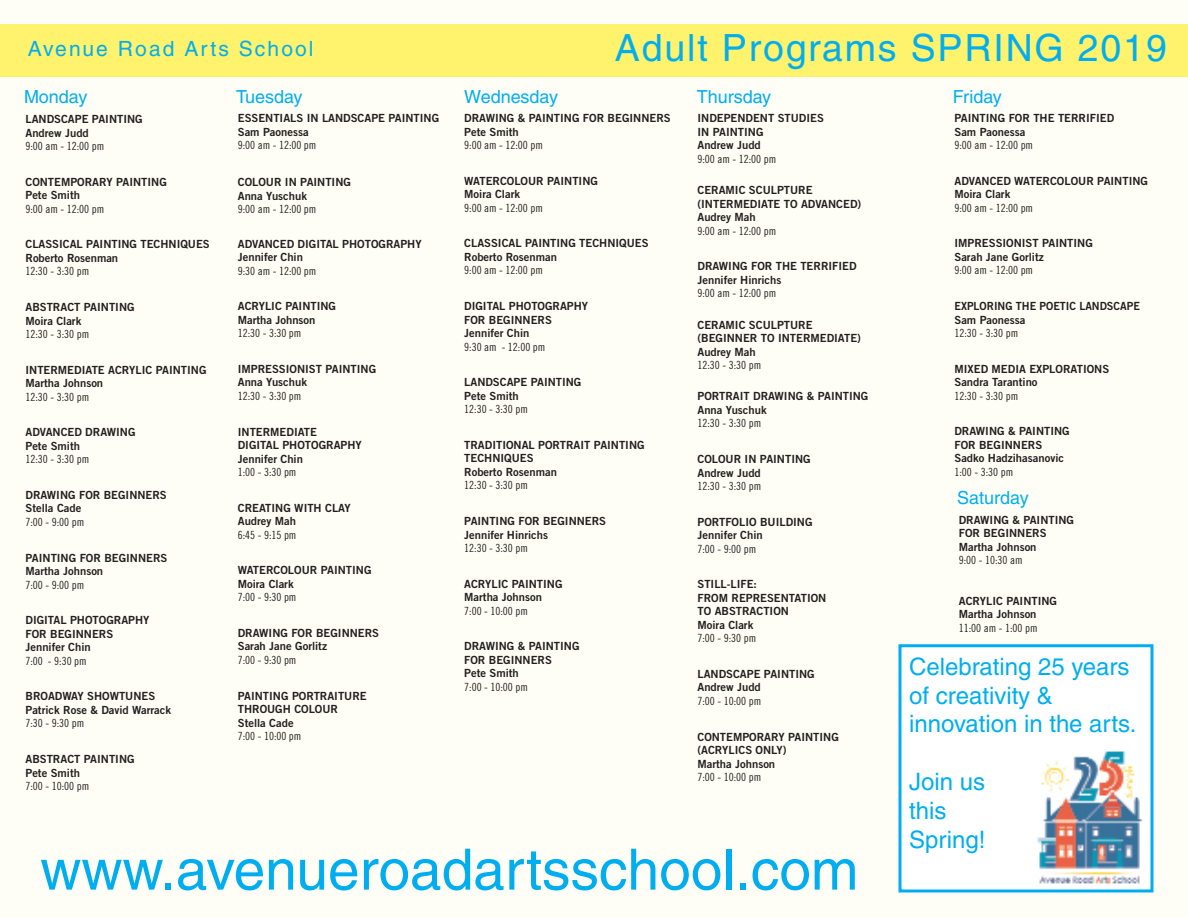
<style>
.page{position:relative;width:1188px;height:918px;background:#fffef6}
.page>*{position:absolute;margin:0;border:0;box-sizing:border-box;transform-origin:0 0}
.t1{font:57px "Helvetica";color:#00aeef}
.t2{font:37.5px "Helvetica";letter-spacing:.05em;color:#00aeef}
.t3{font:24px/28.8px "Helvetica";color:#00aeef}
.t4{font:21px "Helvetica";letter-spacing:.1em;color:#00aeef}
.t5{font:18px "Helvetica";color:#00aeef}
.t6{font:11.25px/13.5px "Trade Gothic Bold Two";color:#231f20}
.t7{font:11.25px "Trade Gothic Cond Eighteen";color:#231f20}
.t8{font:11.25px/13.5px "Trade Gothic Bold Two";color:#231f20;scale:.96 1}
</style>
<div class="page">
<div style="left:0;top:24px;width:1188px;height:52px;background:#fff26c"></div>
<div style="left:902px;top:647px;width:248px;height:243px;background:#fff"></div>
<div style="left:898px;top:644px;width:256px;height:248px;border:3px solid #00aeef"></div>
<img style="left:1037px;top:751px;width:106px;height:133px">
<h2 class="t2" style="left:615px;top:34px;width:553px">Adult Programs SPRING 2019</h2>
<h3 class="t4" style="left:28px;top:41px;width:287px">Avenue Road Arts School</h3>
<h3 class="t5" style="left:24px;top:90px;width:65px">Monday</h3>
<h3 class="t5" style="left:236px;top:90px;width:68px">Tuesday</h3>
<h3 class="t5" style="left:464px;top:90px;width:95px">Wednesday</h3>
<h3 class="t5" style="left:697px;top:90px;width:76px">Thursday</h3>
<h3 class="t5" style="left:953px;top:90px;width:50px">Friday</h3>
<p class="t6" style="left:26px;top:113px;width:119px">LANDSCAPE PAINTING<br>Andrew Judd</p>
<p class="t7" style="left:26px;top:142px;width:80px">9:00 am - 12:00 pm</p>
<p class="t6" style="left:26px;top:176px;width:143px">CONTEMPORARY PAINTING<br>Pete Smith</p>
<p class="t7" style="left:26px;top:205px;width:80px">9:00 am - 12:00 pm</p>
<p class="t6" style="left:26px;top:239px;width:186px">CLASSICAL PAINTING TECHNIQUES<br>Roberto Rosenman</p>
<p class="t7" style="left:26px;top:267px;width:65px">12:30 - 3:30 pm</p>
<p class="t6" style="left:26px;top:301px;width:111px">ABSTRACT PAINTING<br>Moira Clark</p>
<p class="t7" style="left:26px;top:330px;width:65px">12:30 - 3:30 pm</p>
<p class="t6" style="left:26px;top:364px;width:183px">INTERMEDIATE ACRYLIC PAINTING<br>Martha Johnson</p>
<p class="t7" style="left:26px;top:393px;width:65px">12:30 - 3:30 pm</p>
<p class="t6" style="left:26px;top:427px;width:112px">ADVANCED DRAWING<br>Pete Smith</p>
<p class="t7" style="left:26px;top:455px;width:65px">12:30 - 3:30 pm</p>
<p class="t6" style="left:26px;top:489px;width:143px">DRAWING FOR BEGINNERS<br>Stella Cade</p>
<p class="t7" style="left:26px;top:518px;width:60px">7:00 - 9:00 pm</p>
<p class="t6" style="left:26px;top:552px;width:143px">PAINTING FOR BEGINNERS<br>Martha Johnson</p>
<p class="t7" style="left:26px;top:580px;width:60px">7:00 - 9:00 pm</p>
<p class="t6" style="left:26px;top:614px;width:125px">DIGITAL PHOTOGRAPHY<br>FOR BEGINNERS<br>Jennifer Chin</p>
<p class="t7" style="left:26px;top:657px;width:63px">7:00 - 9:30 pm</p>
<p class="t6" style="left:26px;top:691px;width:147px">BROADWAY SHOWTUNES<br>Patrick Rose &amp; David Warrack</p>
<p class="t7" style="left:26px;top:719px;width:60px">7:30 - 9:30 pm</p>
<p class="t6" style="left:26px;top:753px;width:111px">ABSTRACT PAINTING<br>Pete Smith</p>
<p class="t7" style="left:26px;top:782px;width:65px">7:00 - 10:00 pm</p>
<p class="t6" style="left:238px;top:112px;width:203px">ESSENTIALS IN LANDSCAPE PAINTING<br>Sam Paonessa</p>
<p class="t7" style="left:238px;top:141px;width:80px">9:00 am - 12:00 pm</p>
<p class="t6" style="left:238px;top:177px;width:115px">COLOUR IN PAINTING<br>Anna Yuschuk</p>
<p class="t7" style="left:238px;top:205px;width:80px">9:00 am - 12:00 pm</p>
<p class="t6" style="left:238px;top:238px;width:185px">ADVANCED DIGITAL PHOTOGRAPHY<br>Jennifer Chin</p>
<p class="t7" style="left:238px;top:266px;width:80px">9:30 am - 12:00 pm</p>
<p class="t6" style="left:238px;top:300px;width:100px">ACRYLIC PAINTING<br>Martha Johnson</p>
<p class="t7" style="left:238px;top:329px;width:65px">12:30 - 3:30 pm</p>
<p class="t6" style="left:238px;top:363px;width:140px">IMPRESSIONIST PAINTING<br>Anna Yuschuk</p>
<p class="t7" style="left:238px;top:392px;width:65px">12:30 - 3:30 pm</p>
<p class="t6" style="left:238px;top:426px;width:125px">INTERMEDIATE<br>DIGITAL PHOTOGRAPHY<br>Jennifer Chin</p>
<p class="t7" style="left:238px;top:468px;width:60px">1:00 - 3:30 pm</p>
<p class="t6" style="left:238px;top:502px;width:114px">CREATING WITH CLAY<br>Audrey Mah</p>
<p class="t7" style="left:238px;top:531px;width:60px">6:45 - 9:15 pm</p>
<p class="t6" style="left:238px;top:565px;width:135px">WATERCOLOUR PAINTING<br>Moira Clark</p>
<p class="t7" style="left:238px;top:593px;width:60px">7:00 - 9:30 pm</p>
<p class="t6" style="left:238px;top:627px;width:143px">DRAWING FOR BEGINNERS<br>Sarah Jane Gorlitz</p>
<p class="t7" style="left:238px;top:656px;width:60px">7:00 - 9:30 pm</p>
<p class="t6" style="left:238px;top:690px;width:130px">PAINTING PORTRAITURE<br>THROUGH COLOUR<br>Stella Cade</p>
<p class="t7" style="left:238px;top:732px;width:65px">7:00 - 10:00 pm</p>
<p class="t6" style="left:464px;top:112px;width:208px">DRAWING &amp; PAINTING FOR BEGINNERS<br>Pete Smith</p>
<p class="t7" style="left:464px;top:141px;width:80px">9:00 am - 12:00 pm</p>
<p class="t6" style="left:464px;top:175px;width:135px">WATERCOLOUR PAINTING<br>Moira Clark</p>
<p class="t7" style="left:464px;top:204px;width:80px">9:00 am - 12:00 pm</p>
<p class="t6" style="left:464px;top:238px;width:186px">CLASSICAL PAINTING TECHNIQUES<br>Roberto Rosenman</p>
<p class="t7" style="left:464px;top:266px;width:80px">9:00 am - 12:00 pm</p>
<p class="t6" style="left:464px;top:300px;width:125px">DIGITAL PHOTOGRAPHY<br>FOR BEGINNERS<br>Jennifer Chin</p>
<p class="t7" style="left:464px;top:342px;width:83px">9:30 am - 12:00 pm</p>
<p class="t6" style="left:464px;top:377px;width:119px">LANDSCAPE PAINTING<br>Pete Smith</p>
<p class="t7" style="left:464px;top:405px;width:65px">12:30 - 3:30 pm</p>
<p class="t6" style="left:464px;top:439px;width:182px">TRADITIONAL PORTRAIT PAINTING<br>TECHNIQUES<br>Roberto Rosenman</p>
<p class="t7" style="left:464px;top:481px;width:65px">12:30 - 3:30 pm</p>
<p class="t6" style="left:464px;top:515px;width:143px">PAINTING FOR BEGINNERS<br>Jennifer Hinrichs</p>
<p class="t7" style="left:464px;top:544px;width:65px">12:30 - 3:30 pm</p>
<p class="t6" style="left:464px;top:578px;width:100px">ACRYLIC PAINTING<br>Martha Johnson</p>
<p class="t7" style="left:464px;top:607px;width:65px">7:00 - 10:00 pm</p>
<p class="t6" style="left:464px;top:641px;width:117px">DRAWING &amp; PAINTING<br>FOR BEGINNERS<br>Pete Smith</p>
<p class="t7" style="left:464px;top:683px;width:65px">7:00 - 10:00 pm</p>
<p class="t6" style="left:698px;top:113px;width:128px">INDEPENDENT STUDIES<br>IN PAINTING<br>Andrew Judd</p>
<p class="t7" style="left:698px;top:155px;width:80px">9:00 am - 12:00 pm</p>
<p class="t6" style="left:698px;top:184px;width:165px">CERAMIC SCULPTURE (INTERMEDIATE TO ADVANCED)<br>Audrey Mah</p>
<p class="t7" style="left:698px;top:226px;width:80px">9:00 am - 12:00 pm</p>
<p class="t6" style="left:698px;top:260px;width:161px">DRAWING FOR THE TERRIFIED<br>Jennifer Hinrichs</p>
<p class="t7" style="left:698px;top:289px;width:80px">9:00 am - 12:00 pm</p>
<p class="t6" style="left:698px;top:319px;width:165px">CERAMIC SCULPTURE (BEGINNER TO INTERMEDIATE)<br>Audrey Mah</p>
<p class="t7" style="left:698px;top:361px;width:65px">12:30 - 3:30 pm</p>
<p class="t6" style="left:698px;top:391px;width:172px">PORTRAIT DRAWING &amp; PAINTING<br>Anna Yuschuk</p>
<p class="t7" style="left:698px;top:419px;width:65px">12:30 - 3:30 pm</p>
<p class="t6" style="left:698px;top:453px;width:115px">COLOUR IN PAINTING<br>Andrew Judd</p>
<p class="t7" style="left:698px;top:482px;width:65px">12:30 - 3:30 pm</p>
<p class="t6" style="left:698px;top:516px;width:117px">PORTFOLIO BUILDING<br>Jennifer Chin</p>
<p class="t7" style="left:698px;top:545px;width:60px">7:00 - 9:00 pm</p>
<p class="t6" style="left:698px;top:579px;width:130px">STILL-LIFE:<br>FROM REPRESENTATION<br>TO ABSTRACTION<br>Moira Clark</p>
<p class="t7" style="left:698px;top:634px;width:60px">7:00 - 9:30 pm</p>
<p class="t6" style="left:698px;top:668px;width:119px">LANDSCAPE PAINTING<br>Andrew Judd</p>
<p class="t7" style="left:698px;top:697px;width:65px">7:00 - 10:00 pm</p>
<p class="t6" style="left:698px;top:731px;width:143px">CONTEMPORARY PAINTING (ACRYLICS ONLY)<br>Martha Johnson</p>
<p class="t7" style="left:698px;top:773px;width:65px">7:00 - 10:00 pm</p>
<h1 class="t1" style="left:40px;top:849px;width:820px">www.avenueroadartsschool.com</h1>
<p class="t6" style="left:954px;top:112px;width:161px">PAINTING FOR THE TERRIFIED<br>Sam Paonessa</p>
<p class="t7" style="left:954px;top:141px;width:80px">9:00 am - 12:00 pm</p>
<p class="t6" style="left:954px;top:175px;width:195px">ADVANCED WATERCOLOUR PAINTING<br>Moira Clark</p>
<p class="t7" style="left:954px;top:204px;width:80px">9:00 am - 12:00 pm</p>
<p class="t6" style="left:954px;top:238px;width:140px">IMPRESSIONIST PAINTING<br>Sarah Jane Gorlitz</p>
<p class="t7" style="left:954px;top:266px;width:80px">9:00 am - 12:00 pm</p>
<p class="t8" style="left:954px;top:300px;width:195px">EXPLORING THE POETIC LANDSCAPE<br>Sam Paonessa</p>
<p class="t7" style="left:954px;top:329px;width:65px">12:30 - 3:30 pm</p>
<p class="t6" style="left:954px;top:363px;width:156px">MIXED MEDIA EXPLORATIONS<br>Sandra Tarantino</p>
<p class="t7" style="left:954px;top:392px;width:65px">12:30 - 3:30 pm</p>
<p class="t6" style="left:954px;top:426px;width:117px">DRAWING &amp; PAINTING<br>FOR BEGINNERS<br>Sadko Hadzihasanovic</p>
<p class="t7" style="left:954px;top:468px;width:60px">1:00 - 3:30 pm</p>
<p class="t6" style="left:959px;top:514px;width:117px">DRAWING &amp; PAINTING<br>FOR BEGINNERS<br>Martha Johnson</p>
<p class="t7" style="left:959px;top:556px;width:65px">9:00 - 10:30 am</p>
<p class="t6" style="left:959px;top:595px;width:100px">ACRYLIC PAINTING<br>Martha Johnson</p>
<p class="t7" style="left:959px;top:624px;width:80px">11:00 am - 1:00 pm</p>
<h3 class="t5" style="left:957px;top:491px;width:73px">Saturday</h3>
<h3 class="t3" style="left:909px;top:654px;width:229px">Celebrating 25 years of creativity &amp; innovation in the arts.</h3>
<h3 class="t3" style="left:909px;top:769px;width:78px">Join us this<br>Spring!</h3>
</div>
